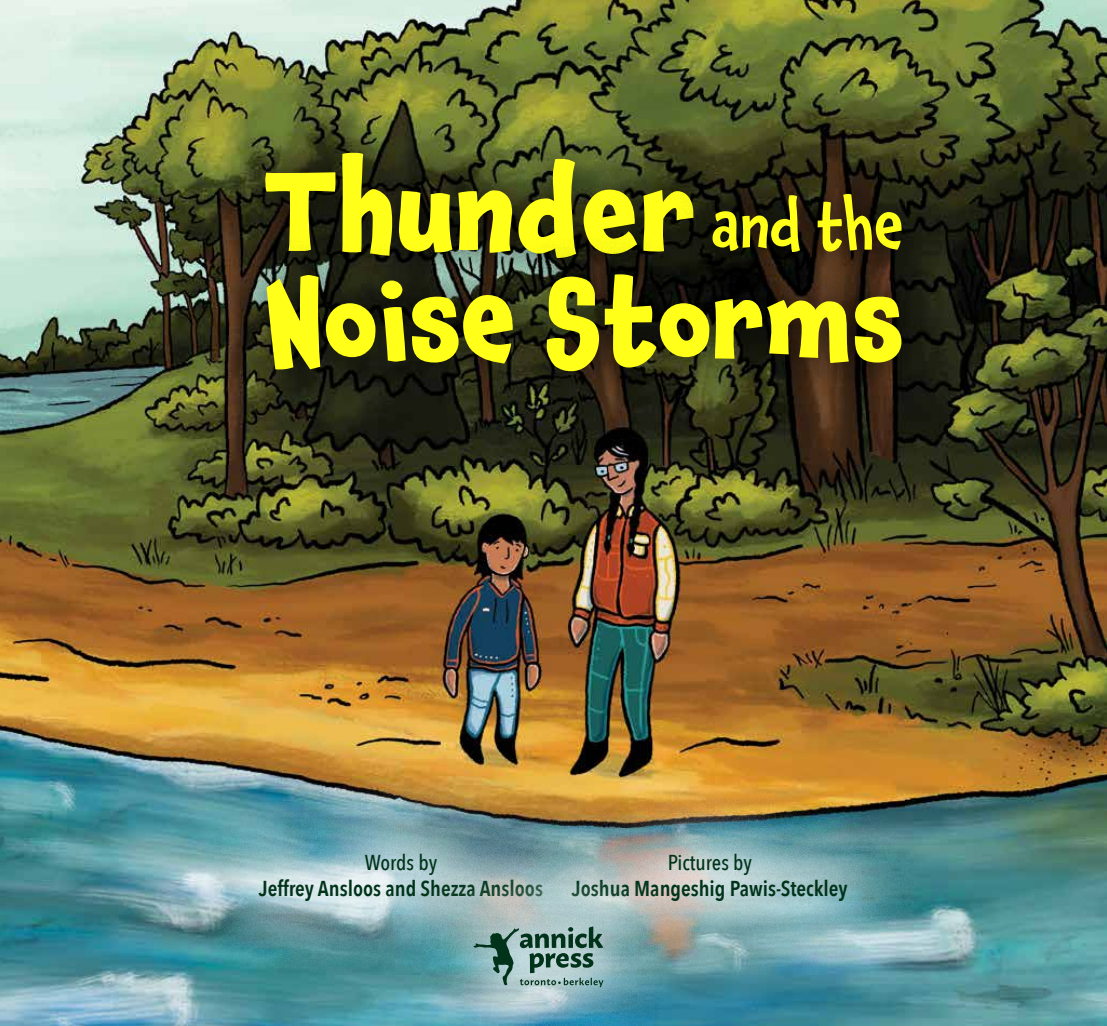
<style>
.page{position:relative;width:1107px;height:1026px;background:#fff}
.page>*{position:absolute;margin:0;border:0;box-sizing:border-box;transform-origin:0 0}
.t1{font:700 112.2px "Chaloops";color:#ffff1a}
.t2{font:700 105.9px "Chaloops";color:#ffff1a}
.t3{font:500 59.55px "Chaloops";color:#ffff1a}
.t4{font:600 21.6px "Avenir Next Condensed";color:#00331a}
.t5{font:500 21.6px "Avenir Next Condensed";color:#00331a}
</style>
<div class="page">
<img style="left:0;top:0;width:1107px;height:1026px">
<div style="left:224px;top:111px;width:511px;height:188px;background:#000;opacity:.5"></div>
<div style="left:225px;top:233px;width:718px;height:180px;background:#000;opacity:.5"></div>
<div style="left:671px;top:153px;width:272px;height:140px;background:#000;opacity:.5"></div>
<div style="left:181px;top:775px;width:439px;height:204px;background:#fff;opacity:.8"></div>
<div style="left:494px;top:776px;width:431px;height:203px;background:#fff;opacity:.8"></div>
<div style="left:403px;top:856px;width:271px;height:170px;background:#fff;opacity:.75"></div>
<svg style="left:473px;top:926px;width:130px;height:61px;background:#7c9e9a"></svg>
<h1 class="t1" style="left:263px;top:120px;width:435px">Thunder</h1>
<h2 class="t2" style="left:263px;top:233px;width:642px">Noise Storms</h2>
<h3 class="t3" style="left:711px;top:181px;width:194px">and the</h3>
<p class="t5" style="left:365px;top:849px;width:74px">Words by</p>
<p class="t4" style="left:259px;top:869px;width:286px">Jeffrey Ansloos and Shezza Ansloos</p>
<p class="t5" style="left:668px;top:849px;width:86px">Pictures by</p>
<p class="t4" style="left:572px;top:869px;width:277px">Joshua Mangeshig Pawis-Steckley</p>
</div>
